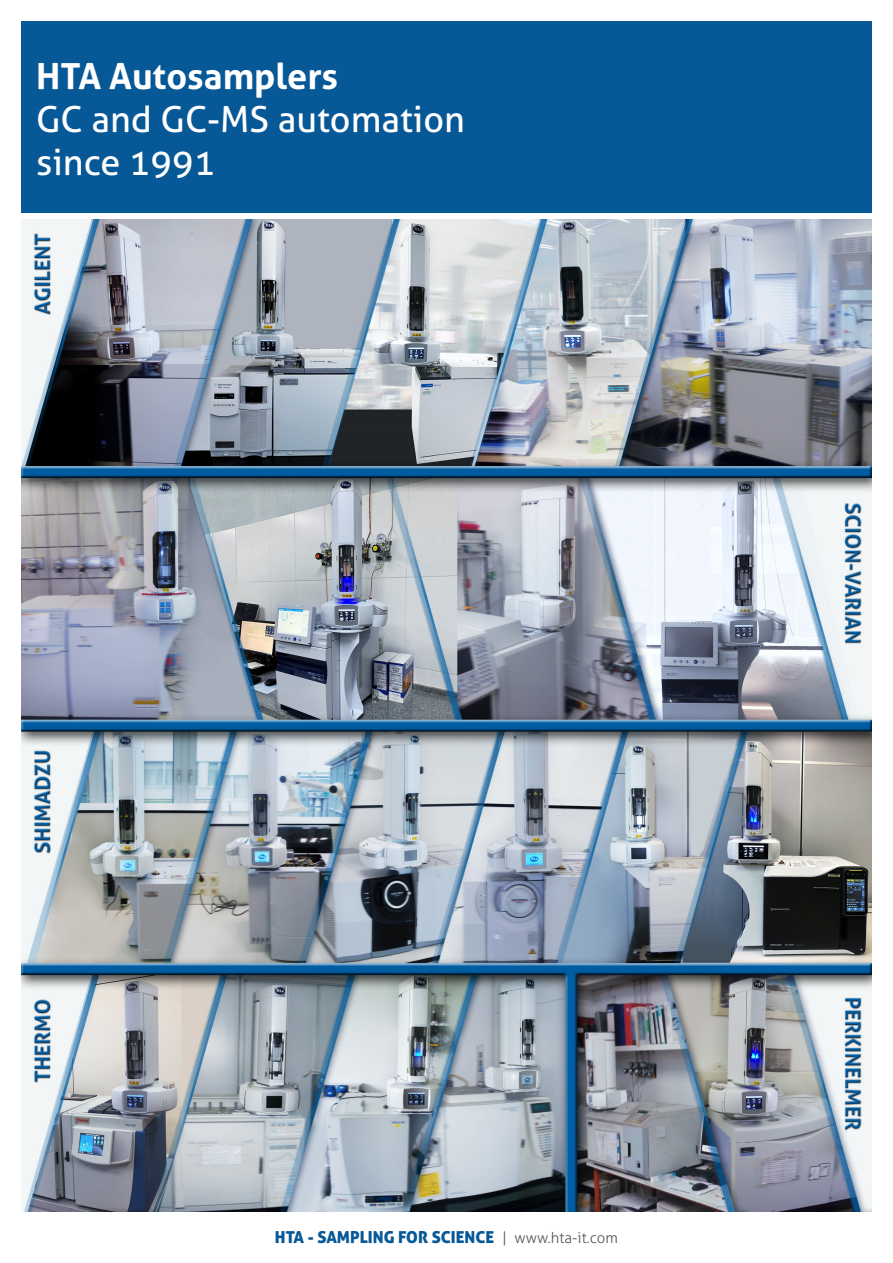
<style>
.page{position:relative;width:893px;height:1263px;background:#fff}
.page>*{position:absolute;margin:0;border:0;box-sizing:border-box;transform-origin:0 0}
.t1{font:36px/43.2px "Aller";color:#fff}
.t2{font:700 36px "Aller";color:#fff}
.t3{font:16.5px "Aller Display";color:#075897}
.s1{font-family:"Aller";font-weight:300;font-size:15px;color:#57585a}
</style>
<div class="page">
<div style="left:21px;top:21px;width:851px;height:192px;background:#075897"></div>
<img style="left:21px;top:219px;width:851px;height:993px">
<h1 class="t2" style="left:36px;top:54px;width:303px">HTA Autosamplers</h1>
<h1 class="t1" style="left:36px;top:97px;width:430px">GC and GC-MS automation since 1991</h1>
<p class="t3" style="left:275px;top:1226px;width:344px">HTA - SAMPLING FOR SCIENCE <span class="s1">| www.hta-it.com</span></p>
</div>
